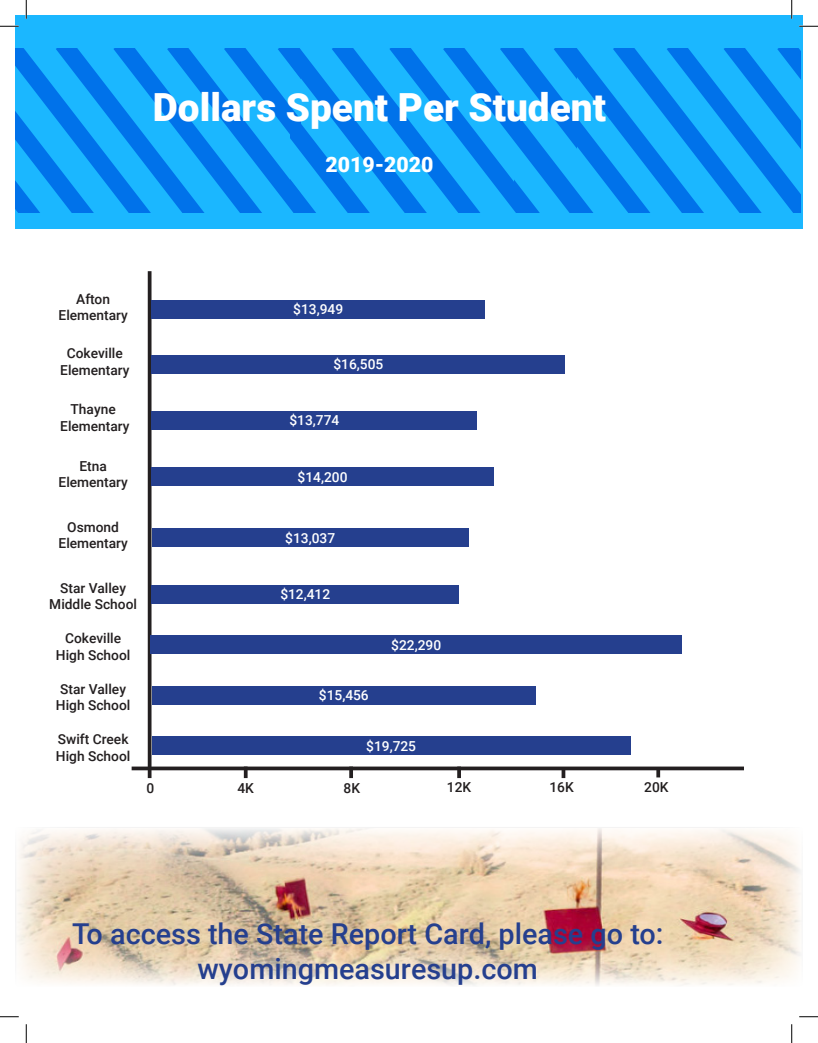
<style>
.page{position:relative;width:818px;height:1043px;background:#fff}
.page>*{position:absolute;margin:0;border:0;box-sizing:border-box;transform-origin:0 0}
.Main_over_blue_text{font:900 38.75px "Roboto";color:#fff}
.t1{font:500 28.75px "Roboto";color:#253f8e}
.Main_over_blue_text-2{font:900 21.25px "Roboto";color:#fff}
.t2{font:500 13.75px "Roboto";color:#231f20}
.t3{font:500 13.75px "Roboto";color:#fff}
</style>
<div class="page">
<div style="left:16px;top:15px;width:786px;height:214px;background:#1bb7ff"></div>
<svg style="left:15px;top:49px;width:785px;height:163px"></svg>
<hr style="left:148px;top:271px;width:3px;height:507px;background:#231f20">
<svg style="left:132px;top:766px;width:612px;height:4px;background:#423e3f"></svg>
<svg style="left:244px;top:766px;width:3px;height:12px"></svg>
<svg style="left:349px;top:766px;width:4px;height:12px"></svg>
<svg style="left:457px;top:766px;width:4px;height:12px"></svg>
<svg style="left:561px;top:768px;width:4px;height:10px"></svg>
<div style="left:151px;top:300px;width:334px;height:19px;background:#253f8e"></div>
<div style="left:151px;top:355px;width:414px;height:19px;background:#253f8e"></div>
<div style="left:151px;top:411px;width:326px;height:19px;background:#253f8e"></div>
<div style="left:151px;top:467px;width:342px;height:19px;background:#253f8e"></div>
<div style="left:152px;top:528px;width:316px;height:19px;background:#253f8e"></div>
<div style="left:151px;top:585px;width:308px;height:19px;background:#253f8e"></div>
<div style="left:150px;top:635px;width:532px;height:19px;background:#253f8e"></div>
<div style="left:152px;top:686px;width:383px;height:19px;background:#253f8e"></div>
<div style="left:152px;top:736px;width:478px;height:19px;background:#253f8e"></div>
<svg style="left:656px;top:767px;width:4px;height:10px"></svg>
<img style="left:17px;top:828px;width:783px;height:158px">
<svg style="left:0;top:25px;width:19px;height:2px"></svg>
<svg style="left:799px;top:25px;width:19px;height:2px"></svg>
<svg style="left:0;top:1016px;width:19px;height:1px"></svg>
<svg style="left:799px;top:1016px;width:19px;height:1px"></svg>
<svg style="left:25px;top:0;width:2px;height:19px"></svg>
<svg style="left:25px;top:1024px;width:2px;height:18px"></svg>
<svg style="left:790px;top:0;width:2px;height:19px"></svg>
<svg style="left:791px;top:1024px;width:1px;height:18px"></svg>
<p class="Main_over_blue_text" style="left:153px;top:80px;width:454px">Dollars Spent Per Student</p>
<p class="Main_over_blue_text-2" style="left:325px;top:149px;width:109px">2019-2020</p>
<p class="t2" style="left:76px;top:289px;width:35px">Afton</p>
<p class="t2" style="left:59px;top:305px;width:71px">Elementary</p>
<p class="t2" style="left:67px;top:343px;width:57px">Cokeville</p>
<p class="t2" style="left:60px;top:360px;width:71px">Elementary</p>
<p class="t2" style="left:71px;top:400px;width:47px">Thayne</p>
<p class="t2" style="left:60px;top:416px;width:71px">Elementary</p>
<p class="t2" style="left:79px;top:456px;width:29px">Etna</p>
<p class="t2" style="left:59px;top:472px;width:71px">Elementary</p>
<p class="t2" style="left:67px;top:517px;width:53px">Osmond</p>
<p class="t2" style="left:59px;top:533px;width:71px">Elementary</p>
<p class="t2" style="left:60px;top:578px;width:67px">Star Valley</p>
<p class="t2" style="left:49px;top:594px;width:89px">Middle School</p>
<p class="t2" style="left:65px;top:628px;width:57px">Cokeville</p>
<p class="t2" style="left:56px;top:645px;width:76px">High School</p>
<p class="t2" style="left:60px;top:679px;width:67px">Star Valley</p>
<p class="t2" style="left:56px;top:695px;width:76px">High School</p>
<p class="t2" style="left:58px;top:729px;width:72px">Swift Creek</p>
<p class="t2" style="left:56px;top:746px;width:76px">High School</p>
<p class="t3" style="left:293px;top:300px;width:51px">$13,949</p>
<p class="t3" style="left:333px;top:355px;width:51px">$16,505</p>
<p class="t3" style="left:289px;top:411px;width:51px">$13,774</p>
<p class="t3" style="left:297px;top:467px;width:51px">$14,200</p>
<p class="t3" style="left:285px;top:528px;width:51px">$13,037</p>
<p class="t3" style="left:280px;top:585px;width:51px">$12,412</p>
<p class="t3" style="left:391px;top:635px;width:51px">$22,290</p>
<p class="t3" style="left:319px;top:686px;width:51px">$15,456</p>
<p class="t3" style="left:366px;top:736px;width:51px">$19,725</p>
<p class="t2" style="left:146px;top:778px;width:9px">0</p>
<p class="t2" style="left:237px;top:778px;width:18px">4K</p>
<p class="t2" style="left:343px;top:778px;width:18px">8K</p>
<p class="t2" style="left:447px;top:778px;width:26px">12K</p>
<p class="t2" style="left:549px;top:778px;width:26px">16K</p>
<p class="t2" style="left:644px;top:777px;width:26px">20K</p>
<p class="t1" style="left:72px;top:914px;width:593px">To access the State Report Card, please go to:</p>
<p class="t1" style="left:197px;top:948px;width:342px">wyomingmeasuresup.com</p>
</div>
